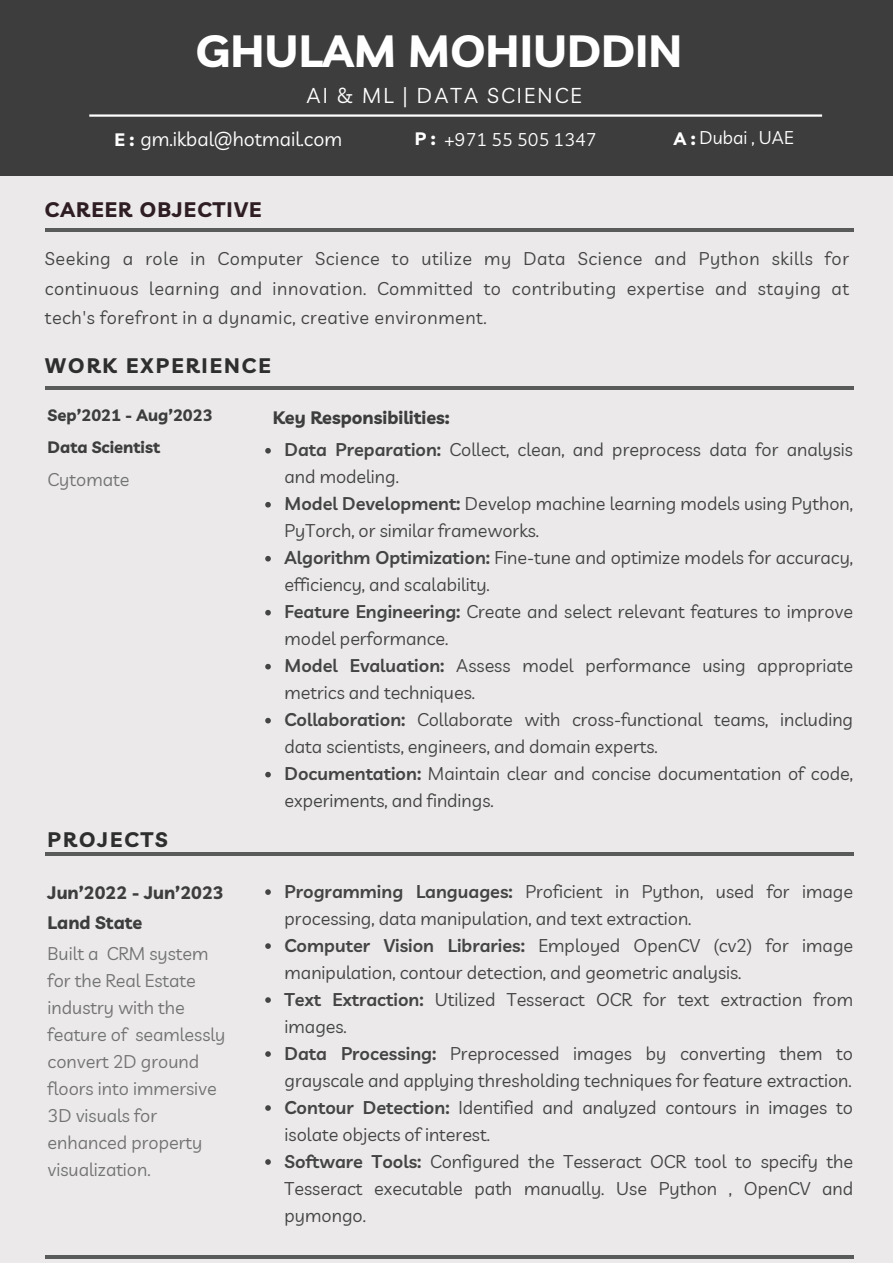
<style>
.page{position:relative;width:893px;height:1264px;background:#fff}
.page>*{position:absolute;margin:0;border:0;box-sizing:border-box;transform-origin:0 0}
.t1{font:700 45px "Livvic";color:#fff}
.t2{font:700 21px "Livvic";letter-spacing:.1em;color:#2e2e2e}
.t3{font:21px "Livvic";letter-spacing:.1em;color:#fff}
.t4{font:700 21px "Livvic";letter-spacing:.06em;color:#2f1d24}
.t5{font:19.5px "Livvic";color:#fff}
.t6{font:18px/27px "Livvic";color:#444}
.t7{font:18px/27px "Livvic";color:#737373}
.t8{font:700 18px "Livvic";color:#3d3d3d}
.t9{font:18px "Livvic";color:#fff}
.t10{font:700 18px "Livvic";color:#fff}
.t11{font:700 16.5px "Livvic";color:#3d3d3d}
.s1{font-weight:700;font-size:18px}
.s2{font-weight:700}
.s3{font-weight:600}
</style>
<div class="page">
<div style="left:0;top:0;width:892px;height:1262px;background:#ebe9e9"></div>
<hr style="left:45px;top:229px;width:808px;height:3px;background:#595a5a">
<div style="left:0;top:0;width:892px;height:176px;background:#3d3d3d"></div>
<hr style="left:89px;top:114px;width:733px;height:3px;background:#fff">
<svg style="left:265px;top:448px;width:6px;height:5px"></svg>
<svg style="left:265px;top:502px;width:6px;height:5px"></svg>
<svg style="left:265px;top:556px;width:6px;height:5px"></svg>
<svg style="left:265px;top:610px;width:6px;height:5px"></svg>
<svg style="left:265px;top:664px;width:6px;height:5px"></svg>
<svg style="left:265px;top:717px;width:6px;height:6px"></svg>
<svg style="left:265px;top:771px;width:6px;height:6px"></svg>
<hr style="left:45px;top:386px;width:808px;height:3px;background:#595a5a">
<hr style="left:45px;top:852px;width:808px;height:3px;background:#595a5a">
<svg style="left:265px;top:889px;width:6px;height:5px"></svg>
<svg style="left:265px;top:943px;width:6px;height:5px"></svg>
<svg style="left:265px;top:997px;width:6px;height:5px"></svg>
<svg style="left:265px;top:1051px;width:6px;height:5px"></svg>
<svg style="left:265px;top:1105px;width:6px;height:5px"></svg>
<svg style="left:265px;top:1159px;width:6px;height:5px"></svg>
<hr style="left:45px;top:1255px;width:808px;height:3px;background:#595a5a">
<p class="t1" style="left:196px;top:21px;width:488px">GHULAM MOHIUDDIN</p>
<p class="t3" style="left:306px;top:82px;width:277px">AI &amp; ML | DATA SCIENCE</p>
<p class="t5" style="left:114px;top:126px;width:229px"><span class="s1">E :</span> gm.ikbal@hotmail.com</p>
<p class="t10" style="left:415px;top:126px;width:22px">P :</p>
<p class="t9" style="left:444px;top:128px;width:154px">+971 55 505 1347</p>
<p class="t9" style="left:674px;top:126px;width:121px"><span class="s2">A :</span> Dubai , UAE</p>
<p class="t4" style="left:45px;top:196px;width:218px">CAREER OBJECTIVE</p>
<p class="t6" style="left:45px;top:244px;width:805px;line-height:29.2px;text-align:justify">Seeking a role in Computer Science to utilize my Data Science and Python skills for continuous learning and innovation. Committed to contributing expertise and staying at tech's forefront in a dynamic, creative environment.</p>
<p class="t2" style="left:45px;top:351px;width:227px">WORK EXPERIENCE</p>
<p class="t11" style="left:48px;top:405px;width:166px">Sep’2021 - Aug’2023</p>
<p class="t11" style="left:48px;top:436px;width:114px">Data Scientist</p>
<p class="t7" style="left:48px;top:465px;width:83px">Cytomate</p>
<p class="t2" style="left:48px;top:825px;width:122px">PROJECTS</p>
<p class="t8" style="left:273px;top:406px;width:178px">Key Responsibilities:</p>
<p class="t6" style="left:284px;top:435px;width:570px"><span class="s3">Data Preparation:</span> Collect, clean, and preprocess data for analysis and modeling.</p>
<p class="t6" style="left:284px;top:489px;width:570px"><span class="s3">Model Development:</span> Develop machine learning models using Python,<br>PyTorch, or similar frameworks.</p>
<p class="t6" style="left:284px;top:543px;width:570px"><span class="s3">Algorithm Optimization:</span> Fine-tune and optimize models for accuracy, efficiency, and scalability.</p>
<p class="t6" style="left:284px;top:597px;width:570px"><span class="s3">Feature Engineering:</span> Create and select relevant features to improve model performance.</p>
<p class="t6" style="left:284px;top:651px;width:570px"><span class="s3">Model Evaluation:</span> Assess model performance using appropriate metrics and techniques.</p>
<p class="t6" style="left:284px;top:705px;width:570px"><span class="s3">Collaboration:</span> Collaborate with cross-functional teams, including data scientists, engineers, and domain experts.</p>
<p class="t6" style="left:284px;top:759px;width:570px"><span class="s3">Documentation:</span> Maintain clear and concise documentation of code, experiments, and findings.</p>
<p class="t8" style="left:48px;top:881px;width:177px">Jun’2022 - Jun’2023</p>
<p class="t6" style="left:284px;top:878px;width:570px"><span class="s3">Programming Languages:</span> Proficient in Python, used for image processing, data manipulation, and text extraction.</p>
<p class="t6" style="left:284px;top:932px;width:570px"><span class="s3">Computer Vision Libraries:</span> Employed OpenCV (cv2) for image manipulation, contour detection, and geometric analysis.</p>
<p class="t6" style="left:284px;top:985px;width:570px"><span class="s3">Text Extraction:</span> Utilized Tesseract OCR for text extraction from images.</p>
<p class="t6" style="left:284px;top:1039px;width:570px"><span class="s3">Data Processing:</span> Preprocessed images by converting them to grayscale and applying thresholding techniques for feature extraction.</p>
<p class="t6" style="left:284px;top:1093px;width:570px"><span class="s3">Contour Detection:</span> Identified and analyzed contours in images to isolate objects of interest.</p>
<p class="t6" style="left:284px;top:1147px;width:570px;text-align:justify"><span class="s3">Software Tools:</span> Configured the Tesseract OCR tool to specify the Tesseract executable path manually. Use Python , OpenCV and pymongo.</p>
<p class="t8" style="left:48px;top:910px;width:96px">Land State</p>
<p class="t7" style="left:48px;top:939px;width:179px">Built a CRM system for the Real Estate industry with the feature of seamlessly convert 2D ground floors into immersive<br>3D visuals for enhanced property visualization.</p>
</div>
